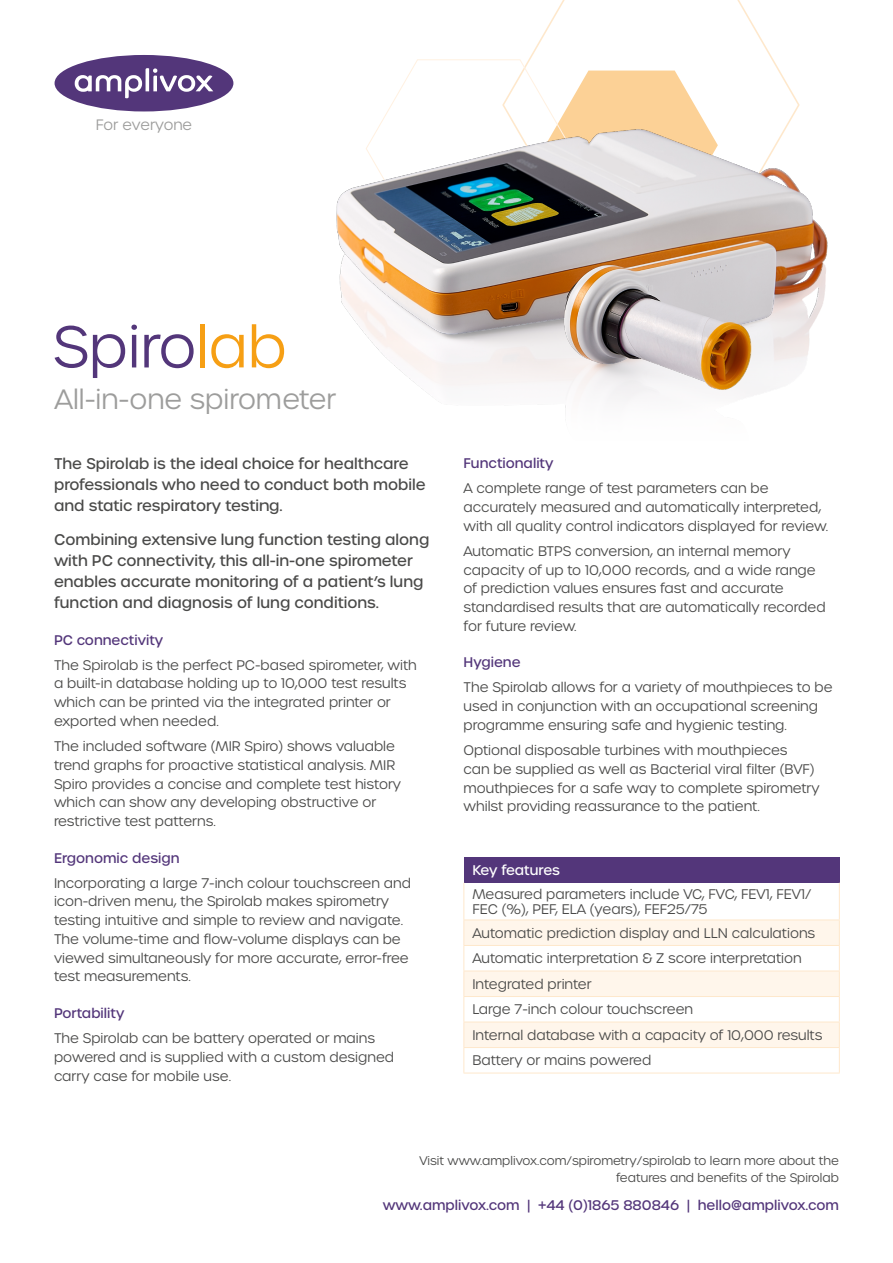
<style>
.page{position:relative;width:893px;height:1263px;background:#fff}
.page>*{position:absolute;margin:0;border:0;box-sizing:border-box;transform-origin:0 0}
.t1{font:300 57px "Urbane";color:#53367a}
.t2{font:300 27px "Urbane";color:#9d9d9c}
.t3{font:500 15px/21px "Urbane";color:#4a4a49}
.t4{font:300 14.55px "Urbane";color:#9d9d9c}
.t5{font:300 13.5px/18.8px "Urbane";color:#4a4a49}
.t6{font:500 13.5px "Urbane";color:#53367a}
.t7{font:500 13.5px "Urbane";letter-spacing:-.01em;color:#fff}
.t8{font:300 12px/16.5px "Urbane";color:#4a4a49;text-align:right}
.s1{color:#f69f14}
</style>
<div class="page">
<svg style="left:529px;top:0;width:249px;height:68px"></svg>
<svg style="left:412px;top:59px;width:306px;height:9px"></svg>
<div style="left:55px;top:55px;width:178px;height:56px;background:#53367a;border-radius:50%"></div>
<svg style="left:75px;top:68px;width:138px;height:30px"></svg>
<div style="left:464px;top:857px;width:375px;height:26px;background:#53367a"></div>
<svg style="left:464px;top:920px;width:375px;height:127px;fill:#fff6eb"></svg>
<hr style="left:463px;top:883px;width:1px;height:36px;background:#fee8cc">
<hr style="left:839px;top:883px;width:1px;height:36px;background:#fee8cc">
<hr style="left:463px;top:919px;width:377px;height:1px;background:#fee8cc">
<hr style="left:463px;top:945px;width:377px;height:1px;background:#fee8cc">
<hr style="left:463px;top:970px;width:377px;height:1px;background:#fee8cc">
<hr style="left:463px;top:996px;width:377px;height:1px;background:#fee8cc">
<hr style="left:463px;top:1022px;width:377px;height:1px;background:#fee8cc">
<svg style="left:463px;top:920px;width:1px;height:153px"></svg>
<hr style="left:463px;top:1047px;width:377px;height:1px;background:#fee8cc">
<svg style="left:839px;top:920px;width:1px;height:153px"></svg>
<hr style="left:463px;top:1073px;width:377px;height:1px;background:#fee8cc">
<img style="left:336px;top:68px;width:492px;height:340px">
<p class="t4" style="left:96px;top:116px;width:98px">For everyone</p>
<h1 class="t1" style="left:53px;top:310px;width:235px">Spiro<span class="s1">lab</span></h1>
<h2 class="t2" style="left:54px;top:381px;width:283px">All-in-one spirometer</h2>
<p class="t3" style="left:54px;top:453px;width:373px">The Spirolab is the ideal choice for healthcare professionals who need to conduct both mobile and static respiratory testing.</p>
<p class="t3" style="left:54px;top:529px;width:377px">Combining extensive lung function testing along with PC connectivity, this all-in-one spirometer enables accurate monitoring of a patient’s lung function and diagnosis of lung conditions.</p>
<p class="t6" style="left:54px;top:631px;width:111px">PC connectivity</p>
<p class="t5" style="left:54px;top:655px;width:364px">The Spirolab is the perfect PC-based spirometer, with a built-in database holding up to 10,000 test results which can be printed via the integrated printer or exported when needed.</p>
<p class="t5" style="left:54px;top:737px;width:349px">The included software (MIR Spiro) shows valuable trend graphs for proactive statistical analysis. MIR Spiro provides a concise and complete test history which can show any developing obstructive or restrictive test patterns.</p>
<p class="t6" style="left:54px;top:849px;width:127px">Ergonomic design</p>
<p class="t5" style="left:54px;top:873px;width:358px">Incorporating a large 7-inch colour touchscreen and icon-driven menu, the Spirolab makes spirometry testing intuitive and simple to review and navigate.<br>The volume-time and flow-volume displays can be viewed simultaneously for more accurate, error-free test measurements.</p>
<p class="t6" style="left:54px;top:1004px;width:72px">Portability</p>
<p class="t5" style="left:54px;top:1029px;width:342px">The Spirolab can be battery operated or mains powered and is supplied with a custom designed carry case for mobile use.</p>
<p class="t6" style="left:463px;top:454px;width:91px">Functionality</p>
<p class="t5" style="left:463px;top:479px;width:366px">A complete range of test parameters can be accurately measured and automatically interpreted, with all quality control indicators displayed for review.</p>
<p class="t5" style="left:463px;top:542px;width:364px">Automatic BTPS conversion, an internal memory capacity of up to 10,000 records, and a wide range of prediction values ensures fast and accurate standardised results that are automatically recorded for future review.</p>
<p class="t6" style="left:463px;top:654px;width:59px">Hygiene</p>
<p class="t5" style="left:463px;top:678px;width:370px">The Spirolab allows for a variety of mouthpieces to be used in conjunction with an occupational screening programme ensuring safe and hygienic testing.</p>
<p class="t5" style="left:463px;top:741px;width:358px">Optional disposable turbines with mouthpieces<br>can be supplied as well as Bacterial viral filter (BVF) mouthpieces for a safe way to complete spirometry whilst providing reassurance to the patient.</p>
<p class="t7" style="left:472px;top:861px;width:89px">Key features</p>
<p class="t5" style="left:472px;top:887px;width:340px;line-height:15px">Measured parameters include VC, FVC, FEV1, FEV1/<br>FEC (%), PEF, ELA (years), FEF25/75</p>
<p class="t5" style="left:472px;top:920px;width:352px;line-height:25.5px">Automatic prediction display and LLN calculations Automatic interpretation &amp; Z score interpretation Integrated printer<br>Large 7-inch colour touchscreen<br>Internal database with a capacity of 10,000 results Battery or mains powered</p>
<p class="t8" style="left:419px;top:1153px;width:421px">Visit www.amplivox.com/spirometry/spirolab to learn more about the features and benefits of the Spirolab</p>
<p class="t6" style="left:383px;top:1196px;width:458px">www.amplivox.com | +44 (0)1865 880846 | hello@amplivox.com</p>
</div>
